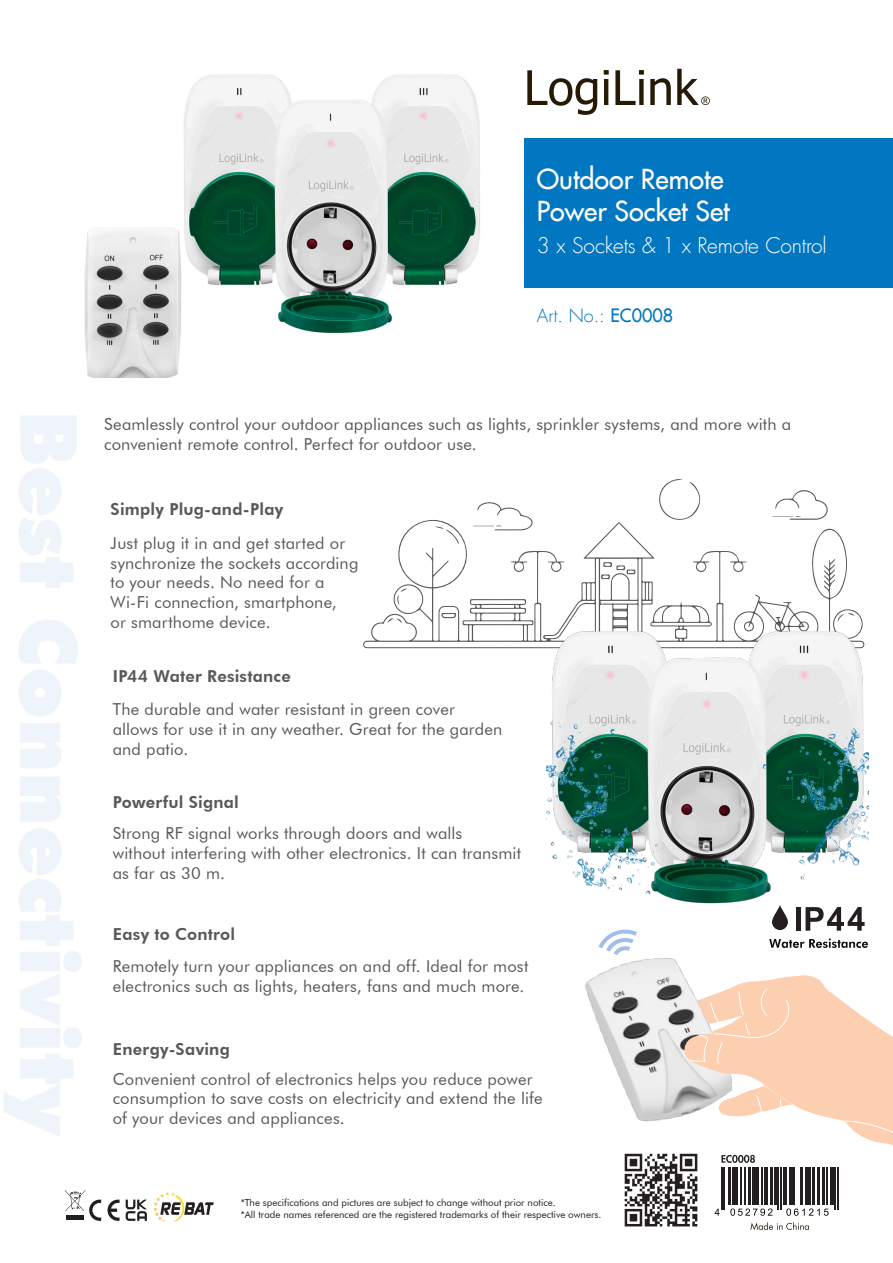
<style>
.page{position:relative;width:893px;height:1263px;background:#fff}
.page>*{position:absolute;margin:0;border:0;box-sizing:border-box;transform-origin:0 0}
.Produktname{font:27px "Futura LT";color:#fff}
.Produktname-2{font:300 21px "Futura LT";letter-spacing:-.01em;color:#fff}
.t1{font:300 18px "Futura LT";color:#0077c0}
.Fließtext{font:16.5px/19.8px "Futura BT";letter-spacing:.01em;color:#57585a}
.subline{font:800 16.5px "Futura BT";letter-spacing:.015em;color:#57585a}
.t2{font:9.75px/11.7px "Futura BT";color:#231f20}
.s1{font-weight:400}
</style>
<div class="page">
<svg style="left:153px;top:1192px;width:61px;height:29px"></svg>
<svg style="left:65px;top:1190px;width:36px;height:31px"></svg>
<svg style="left:108px;top:1199px;width:12px;height:22px"></svg>
<svg style="left:126px;top:1199px;width:21px;height:22px"></svg>
<svg style="left:659px;top:479px;width:42px;height:41px"></svg>
<svg style="left:477px;top:502px;width:55px;height:18px"></svg>
<svg style="left:773px;top:490px;width:55px;height:30px"></svg>
<svg style="left:363px;top:520px;width:500px;height:128px"></svg>
<svg style="left:435px;top:526px;width:24px;height:18px"></svg>
<svg style="left:601px;top:562px;width:34px;height:17px"></svg>
<svg style="left:387px;top:618px;width:15px;height:5px"></svg>
<svg style="left:837px;top:613px;width:17px;height:9px"></svg>
<svg style="left:396px;top:588px;width:11px;height:17px"></svg>
<svg style="left:441px;top:613px;width:15px;height:5px"></svg>
<div style="left:524px;top:138px;width:369px;height:150px;background:#0077c0"></div>
<svg style="left:527px;top:69px;width:183px;height:46px"></svg>
<svg style="left:599px;top:929px;width:38px;height:16px"></svg>
<img style="left:585px;top:945px;width:98px;height:145px">
<img style="left:184px;top:74px;width:296px;height:260px">
<img style="left:546px;top:628px;width:322px;height:276px">
<svg style="left:772px;top:905px;width:16px;height:25px"></svg>
<div style="left:796px;top:907px;width:5px;height:24px;background:#231f20"></div>
<svg style="left:769px;top:938px;width:99px;height:10px"></svg>
<svg style="left:625px;top:973px;width:268px;height:257px"></svg>
<img style="left:84px;top:228px;width:98px;height:149px">
<svg style="left:805px;top:907px;width:60px;height:24px"></svg>
<p class="Produktname" style="left:537px;top:162px;width:188px">Outdoor Remote</p>
<p class="Produktname" style="left:537px;top:194px;width:194px">Power Socket Set</p>
<p class="Produktname-2" style="left:537px;top:232px;width:291px">3 x Sockets &amp; 1 x Remote Control</p>
<p class="t1" style="left:537px;top:305px;width:138px">Art. No.: <span class="s1">EC0008</span></p>
<p class="Fließtext" style="left:104px;top:415px;width:689px">Seamlessly control your outdoor appliances such as lights, sprinkler systems, and more with a</p>
<p class="Fließtext" style="left:104px;top:434px;width:374px">convenient remote control. Perfect for outdoor use.</p>
<p class="subline" style="left:111px;top:499px;width:174px">Simply Plug-and-Play</p>
<p class="Fließtext" style="left:111px;top:533px;width:249px">Just plug it in and get started or synchronize the sockets according to your needs. No need for a</p>
<p class="Fließtext" style="left:111px;top:592px;width:228px">Wi-Fi connection, smartphone,</p>
<p class="Fließtext" style="left:111px;top:612px;width:161px">or smarthome device.</p>
<p class="subline" style="left:113px;top:666px;width:180px">IP44 Water Resistance</p>
<p class="Fließtext" style="left:113px;top:699px;width:344px">The durable and water resistant in green cover</p>
<p class="Fließtext" style="left:113px;top:719px;width:391px">allows for use it in any weather. Great for the garden and patio.</p>
<p class="subline" style="left:113px;top:792px;width:128px">Powerful Signal</p>
<p class="Fließtext" style="left:113px;top:823px;width:351px">Strong RF signal works through doors and walls</p>
<p class="Fließtext" style="left:113px;top:843px;width:410px">without interfering with other electronics. It can transmit as far as 30 m.</p>
<p class="subline" style="left:113px;top:924px;width:124px">Easy to Control</p>
<p class="Fließtext" style="left:113px;top:956px;width:417px">Remotely turn your appliances on and off. Ideal for most electronics such as lights, heaters, fans and much more.</p>
<p class="subline" style="left:113px;top:1039px;width:119px">Energy-Saving</p>
<p class="Fließtext" style="left:113px;top:1069px;width:431px">Convenient control of electronics helps you reduce power consumption to save costs on electricity and extend the life of your devices and appliances.</p>
<p class="t2" style="left:241px;top:1196px;width:362px">*The specifications and pictures are subject to change without prior notice.<br>*All trade names referenced are the registered trademarks of their respective owners.</p>
</div>
